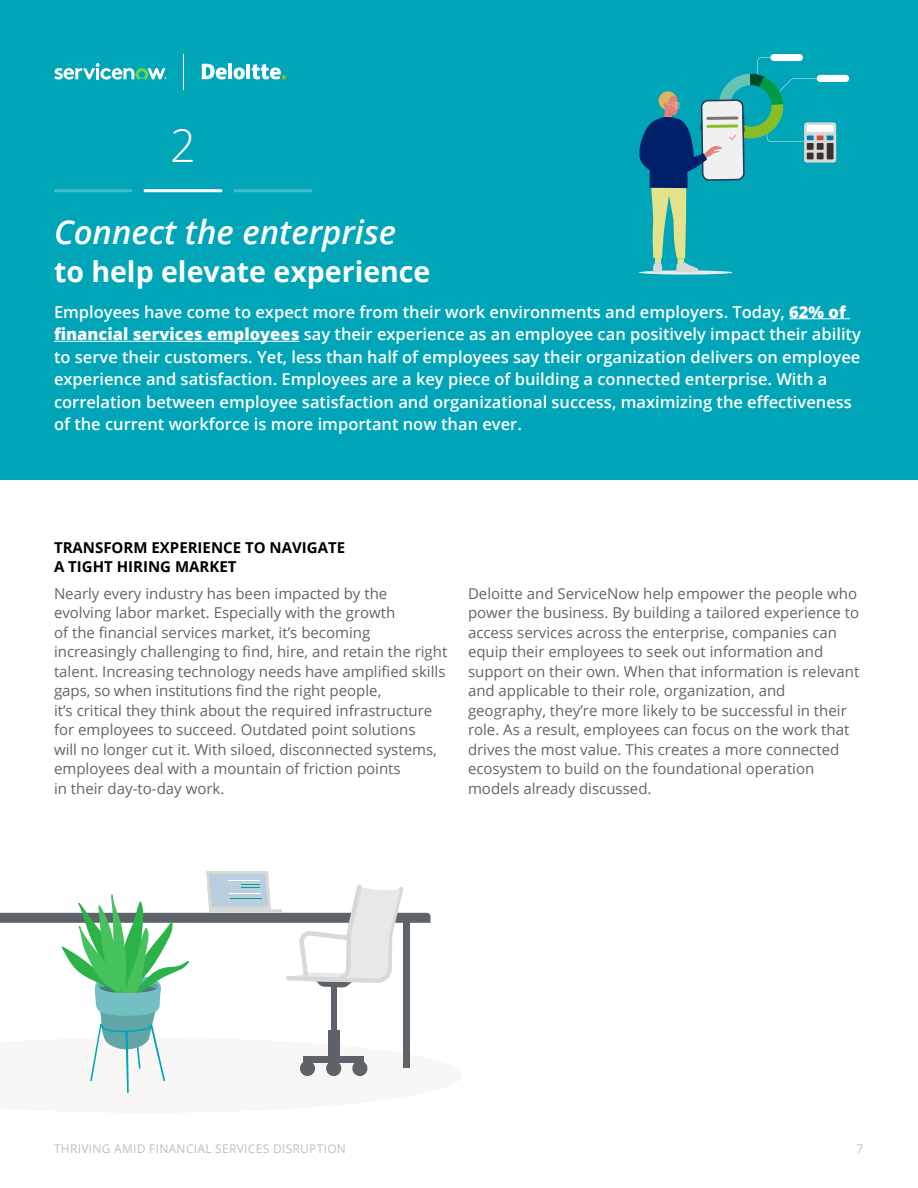
<style>
.page{position:relative;width:918px;height:1188px;background:#fff}
.page>*{position:absolute;margin:0;border:0;box-sizing:border-box;transform-origin:0 0}
.t1{font:300 45px "Open Sans";color:#fff}
.t2{font:italic 600 33px "Open Sans";color:#fff}
.t3{font:700 28.5px "Open Sans";color:#fff}
.t4{font:600 16.5px/22.5px "Open Sans";color:#fff}
.t5{font:15px/19.5px "Open Sans";color:#636466}
.t6{font:700 15px/19.5px "Open Sans";color:#000}
.t7{font:12px "Open Sans";letter-spacing:.025em;color:#bcbec0}
.s1{font-weight:800}
</style>
<div class="page">
<div style="left:0;top:0;width:918px;height:480px;background:#00a5b8"></div>
<hr style="left:789px;top:318px;width:61px;height:1px;background:#fff">
<hr style="left:54px;top:341px;width:246px;height:1px;background:#fff">
<hr style="left:54px;top:189px;width:78px;height:3px;background:#40bbca">
<hr style="left:144px;top:189px;width:78px;height:3px;background:#fff">
<hr style="left:234px;top:189px;width:78px;height:3px;background:#40bbca">
<hr style="left:228px;top:64px;width:4px;height:15px;background:#fff">
<svg style="left:234px;top:64px;width:52px;height:15px"></svg>
<svg style="left:202px;top:64px;width:25px;height:15px"></svg>
<svg style="left:54px;top:63px;width:113px;height:17px"></svg>
<hr style="left:184px;top:54px;width:1px;height:35px;background:#fff">
<svg style="left:0;top:871px;width:431px;height:222px"></svg>
<div style="left:817px;top:75px;width:32px;height:7px;background:#fff;border-radius:4px"></div>
<div style="left:770px;top:54px;width:33px;height:7px;background:#fff;border-radius:4px"></div>
<div style="left:804px;top:122px;width:32px;height:41px;background:#d6d9d6;border-radius:3px"></div>
<div style="left:807px;top:125px;width:27px;height:7px;background:#eaecea"></div>
<svg style="left:827px;top:143px;width:7px;height:16px"></svg>
<svg style="left:639px;top:270px;width:94px;height:5px"></svg>
<svg style="left:639px;top:57px;width:194px;height:216px"></svg>
<h1 class="t1" style="left:170px;top:115px;width:27px">2</h1>
<h2 class="t2" style="left:54px;top:209px;width:344px">Connect the enterprise</h2>
<h3 class="t3" style="left:54px;top:251px;width:378px">to help elevate experience</h3>
<p class="t4" style="left:54px;top:300px;width:808px">Employees have come to expect more from their work environments and employers. Today, <span class="s1">62% of financial services employees</span> say their experience as an employee can positively impact their ability to serve their customers. Yet, less than half of employees say their organization delivers on employee experience and satisfaction. Employees are a key piece of building a connected enterprise. With a correlation between employee satisfaction and organizational success, maximizing the effectiveness of the current workforce is more important now than ever.</p>
<p class="t6" style="left:54px;top:537px;width:293px">TRANSFORM EXPERIENCE TO NAVIGATE<br>A TIGHT HIRING MARKET</p>
<p class="t5" style="left:54px;top:583px;width:395px">Nearly every industry has been impacted by the evolving labor market. Especially with the growth<br>of the financial services market, it’s becoming increasingly challenging to find, hire, and retain the right talent. Increasing technology needs have amplified skills gaps, so when institutions find the right people,<br>it’s critical they think about the required infrastructure for employees to succeed. Outdated point solutions<br>will no longer cut it. With siloed, disconnected systems, employees deal with a mountain of friction points<br>in their day-to-day work.</p>
<p class="t5" style="left:468px;top:583px;width:393px">Deloitte and ServiceNow help empower the people who power the business. By building a tailored experience to access services across the enterprise, companies can equip their employees to seek out information and support on their own. When that information is relevant and applicable to their role, organization, and geography, they’re more likely to be successful in their role. As a result, employees can focus on the work that drives the most value. This creates a more connected ecosystem to build on the foundational operation models already discussed.</p>
<p class="t7" style="left:54px;top:1141px;width:294px">THRIVING AMID FINANCIAL SERVICES DISRUPTION</p>
<p class="t7" style="left:856px;top:1141px;width:8px">7</p>
</div>
